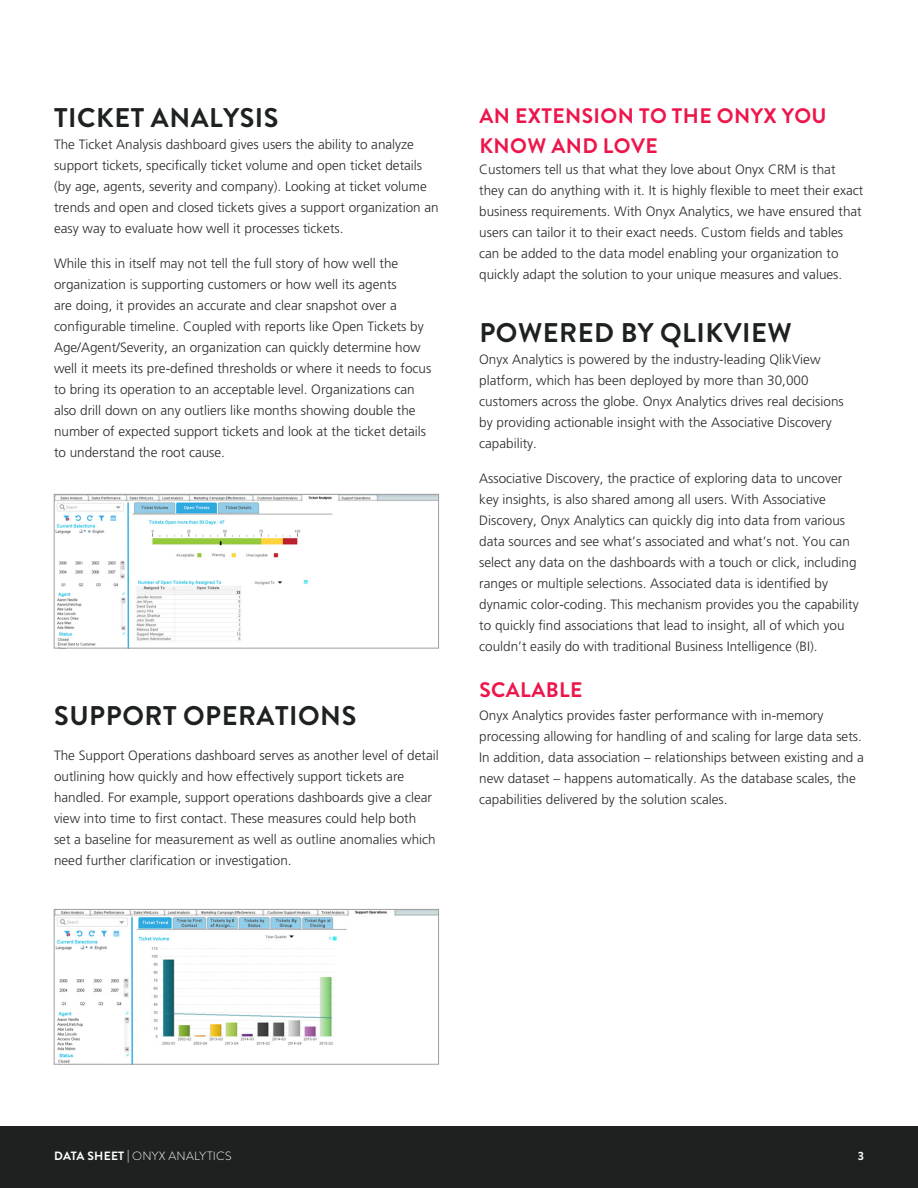
<style>
.page{position:relative;width:918px;height:1188px;background:#fff}
.page>*{position:absolute;margin:0;border:0;box-sizing:border-box;transform-origin:0 0}
.t1{font:700 27px "Brandon Grotesque";letter-spacing:.02em;color:#1d211f}
.t2{font:700 21px/30px "Brandon Grotesque";letter-spacing:.02em;color:#ed164b}
.t3{font:300 13.5px/21px "Frutiger LT Std";color:#282b29}
.t4{font:300 12px "Brandon Grotesque";letter-spacing:.02em;color:#fff}
.t5{font:700 12px "Brandon Grotesque";color:#fff}
.s1{font-weight:700}
.s2{font-weight:400}
</style>
<div class="page">
<div style="left:0;top:1126px;width:918px;height:62px;background:#1d211f"></div>
<img style="left:56px;top:496px;width:381px;height:150px">
<div style="left:54px;top:494px;width:385px;height:154px;border:1px solid #a19f9e"></div>
<img style="left:56px;top:911px;width:381px;height:151px">
<div style="left:54px;top:909px;width:385px;height:155px;border:1px solid #a19f9e"></div>
<p class="t1" style="left:54px;top:99px;width:226px">TICKET ANALYSIS</p>
<p class="t3" style="left:54px;top:134px;width:386px">The Ticket Analysis dashboard gives users the ability to analyze support tickets, specifically ticket volume and open ticket details (by age, agents, severity and company). Looking at ticket volume trends and open and closed tickets gives a support organization an easy way to evaluate how well it processes tickets.</p>
<p class="t3" style="left:54px;top:253px;width:379px">While this in itself may not tell the full story of how well the organization is supporting customers or how well its agents<br>are doing, it provides an accurate and clear snapshot over a configurable timeline. Coupled with reports like Open Tickets by Age/Agent/Severity, an organization can quickly determine how well it meets its pre-defined thresholds or where it needs to focus to bring its operation to an acceptable level. Organizations can also drill down on any outliers like months showing double the number of expected support tickets and look at the ticket details to understand the root cause.</p>
<p class="t1" style="left:54px;top:697px;width:304px">SUPPORT OPERATIONS</p>
<p class="t3" style="left:54px;top:745px;width:386px">The Support Operations dashboard serves as another level of detail outlining how quickly and how effectively support tickets are handled. For example, support operations dashboards give a clear view into time to first contact. These measures could help both<br>set a baseline for measurement as well as outline anomalies which need further clarification or investigation.</p>
<p class="t2" style="left:479px;top:101px;width:349px">AN EXTENSION TO THE ONYX YOU<br>KNOW AND LOVE</p>
<p class="t3" style="left:479px;top:159px;width:386px">Customers tell us that what they love about Onyx CRM is that they can do anything with it. It is highly flexible to meet their exact business requirements. With Onyx Analytics, we have ensured that users can tailor it to their exact needs. Custom fields and tables can be added to the data model enabling your organization to quickly adapt the solution to your unique measures and values.</p>
<p class="t1" style="left:479px;top:314px;width:314px">POWERED BY QLIKVIEW</p>
<p class="t3" style="left:479px;top:349px;width:366px">Onyx Analytics is powered by the industry-leading QlikView platform, which has been deployed by more than 30,000 customers across the globe. Onyx Analytics drives real decisions by providing actionable insight with the Associative Discovery capability.</p>
<p class="t3" style="left:479px;top:468px;width:381px">Associative Discovery, the practice of exploring data to uncover key insights, is also shared among all users. With Associative Discovery, Onyx Analytics can quickly dig into data from various data sources and see what’s associated and what’s not. You can select any data on the dashboards with a touch or click, including ranges or multiple selections. Associated data is identified by dynamic color-coding. This mechanism provides you the capability to quickly find associations that lead to insight, all of which you couldn’t easily do with traditional Business Intelligence (BI).</p>
<p class="t2" style="left:479px;top:675px;width:105px">SCALABLE</p>
<p class="t3" style="left:479px;top:705px;width:386px">Onyx Analytics provides faster performance with in-memory processing allowing for handling of and scaling for large data sets.<br>In addition, data association – relationships between existing and a new dataset – happens automatically. As the database scales, the capabilities delivered by the solution scales.</p>
<p class="t4" style="left:54px;top:1148px;width:179px"><span class="s1">DATA SHEET</span> <span class="s2">|</span> ONYX ANALYTICS</p>
<p class="t5" style="left:858px;top:1148px;width:8px">3</p>
</div>
